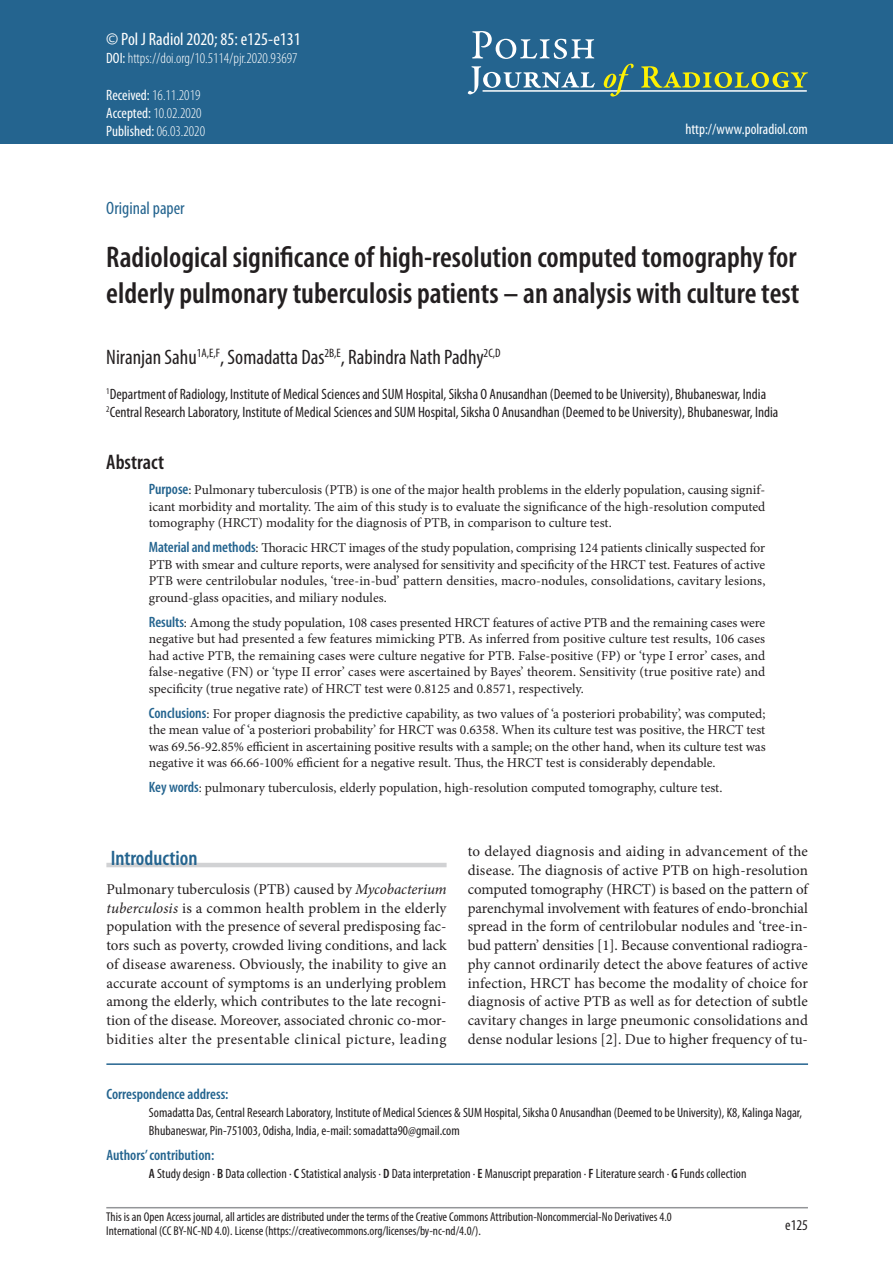
<style>
.page{position:relative;width:893px;height:1263px;background:#fff}
.page>*{position:absolute;margin:0;border:0;box-sizing:border-box;transform-origin:0 0}
.t1{font:600 condensed 30px/36px "Myriad Pro";color:#231f20}
.t2{font:condensed 21px "Myriad Pro";color:#231f20}
.t3{font:600 condensed 21px "Myriad Pro";color:#24648f}
.t4{font:600 condensed 21px "Myriad Pro";color:#231f20}
.t5{font:condensed 18px "Myriad Pro";color:#fff}
.t6{font:condensed 18px "Myriad Pro";color:#24648f}
.t7{font:15px/18.8px "Minion Pro";letter-spacing:.015em;color:#231f20;text-align:justify}
.t8{font:condensed 15px/18px "Myriad Pro";color:#231f20}
.t9{font:300 condensed 15px/18px "Myriad Pro";color:#fff}
.t10{font:600 condensed 15px "Myriad Pro";color:#24648f}
.t11{font:condensed 15px "Myriad Pro";color:#fff}
.t12{font:13.5px/16.5px "Minion Pro";color:#231f20;text-align:justify}
.t13{font:condensed 13.5px/18px "Myriad Pro";color:#231f20}
.t14{font:condensed 12.75px/14.2px "Myriad Pro";color:#231f20}
.s1{font-weight:400}
.s2{font-family:"Myriad Pro";font-weight:600;font-stretch:condensed;font-size:15px;color:#24648f}
.s3{font-style:italic}
.s4{font-weight:600}
</style>
<div class="page">
<hr style="left:106px;top:1207px;width:702px;height:1px;background:#939598">
<div style="left:0;top:0;width:893px;height:144px;background:#24648f"></div>
<svg style="left:472px;top:31px;width:122px;height:28px"></svg>
<svg style="left:468px;top:66px;width:127px;height:28px"></svg>
<hr style="left:483px;top:90px;width:324px;height:2px;background:#fff">
<svg style="left:604px;top:64px;width:30px;height:33px"></svg>
<svg style="left:641px;top:66px;width:167px;height:22px"></svg>
<hr style="left:106px;top:1063px;width:702px;height:2px;background:#24648f">
<hr style="left:106px;top:863px;width:341px;height:4px;background:#d1d2d4">
<h3 class="t5" style="left:106px;top:28px;width:196px">© Pol J Radiol 2020; 85: e125-e131</h3>
<p class="t9" style="left:106px;top:48px;width:193px"><span class="s1">DOI:</span> https://doi.org/10.5114/pjr.2020.93697</p>
<p class="t9" style="left:106px;top:86px;width:100px"><span class="s1">Received:</span> 16.11.2019<br><span class="s1">Accepted:</span> 10.02.2020<br><span class="s1">Published:</span> 06.03.2020</p>
<p class="t11" style="left:685px;top:120px;width:124px">http://www.polradiol.com</p>
<h3 class="t6" style="left:106px;top:197px;width:80px">Original paper</h3>
<h1 class="t1" style="left:106px;top:238px;width:694px">Radiological significance of high-resolution computed tomography for elderly pulmonary tuberculosis patients – an analysis with culture test</h1>
<h2 class="t2" style="left:106px;top:344px;width:396px">Niranjan Sahu<sup>1A,E,F</sup>, Somadatta Das<sup>2B,E</sup>, Rabindra Nath Padhy<sup>2C,D</sup></h2>
<p class="t8" style="left:106px;top:384px;width:673px"><sup>1</sup>Department of Radiology, Institute of Medical Sciences and SUM Hospital, Siksha O Anusandhan (Deemed to be University), Bhubaneswar, India<br><sup>2</sup>Central Research Laboratory, Institute of Medical Sciences and SUM Hospital, Siksha O Anusandhan (Deemed to be University), Bhubaneswar, India</p>
<h2 class="t4" style="left:106px;top:449px;width:59px">Abstract</h2>
<p class="t12" style="left:149px;top:482px;width:618px"><span class="s2">Purpose</span>: Pulmonary tuberculosis (PTB) is one of the major health problems in the elderly population, causing signif&shy;icant morbidity and mortality. The aim of this study is to evaluate the significance of the high-resolution computed tomography (HRCT) modality for the diagnosis of PTB, in comparison to culture test.</p>
<p class="t12" style="left:149px;top:540px;width:618px"><span class="s2">Material and methods</span>: Thoracic HRCT images of the study population, comprising 124 patients clinically suspected for PTB with smear and culture reports, were analysed for sensitivity and specificity of the HRCT test. Features of active PTB were centrilobular nodules, ‘tree-in-bud’ pattern densities, macro-nodules, consolidations, cavitary lesions, ground-glass opacities, and miliary nodules.</p>
<p class="t12" style="left:149px;top:614px;width:618px"><span class="s2">Results</span>: Among the study population, 108 cases presented HRCT features of active PTB and the remaining cases were negative but had presented a few features mimicking PTB. As inferred from positive culture test results, 106 cases had active PTB, the remaining cases were culture negative for PTB. False-positive (FP) or ‘type I error’ cases, and false-negative (FN) or ‘type II error’ cases were ascertained by Bayes’ theorem. Sensitivity (true positive rate) and specificity (true negative rate) of HRCT test were 0.8125 and 0.8571, respectively.</p>
<p class="t12" style="left:149px;top:705px;width:618px"><span class="s2">Conclusions</span>: For proper diagnosis the predictive capability, as two values of ‘a posteriori probability’, was computed; the mean value of ‘a posteriori probability’ for HRCT was 0.6358. When its culture test was positive, the HRCT test was 69.56-92.85% efficient in ascertaining positive results with a sample; on the other hand, when its culture test was negative it was 66.66-100% efficient for a negative result. Thus, the HRCT test is considerably dependable.</p>
<p class="t12" style="left:149px;top:780px;width:575px"><span class="s2">Key words</span>: pulmonary tuberculosis, elderly population, high-resolution computed tomography, culture test.</p>
<h2 class="t3" style="left:111px;top:845px;width:88px">Introduction</h2>
<p class="t7" style="left:106px;top:880px;width:342px">Pulmonary tuberculosis (PTB) caused by <span class="s3">Mycobacterium tuberculosis</span> is a common health problem in the elderly population with the presence of several predisposing fac&shy;tors such as poverty, crowded living conditions, and lack of disease awareness. Obviously, the inability to give an accurate account of symptoms is an underlying problem among the elderly, which contributes to the late recogni&shy;tion of the disease. Moreover, associated chronic co-mor&shy;bidities alter the presentable clinical picture, leading</p>
<p class="t7" style="left:468px;top:842px;width:342px">to delayed diagnosis and aiding in advancement of the disease. The diagnosis of active PTB on high-resolution computed tomography (HRCT) is based on the pattern of parenchymal involvement with features of endo-bronchial spread in the form of centrilobular nodules and ‘tree-in&shy;bud pattern’ densities [1]. Because conventional radiogra&shy;phy cannot ordinarily detect the above features of active infection, HRCT has become the modality of choice for diagnosis of active PTB as well as for detection of subtle cavitary changes in large pneumonic consolidations and dense nodular lesions [2]. Due to higher frequency of tu-</p>
<p class="t10" style="left:106px;top:1085px;width:124px">Correspondence address:</p>
<p class="t13" style="left:149px;top:1103px;width:655px">Somadatta Das, Central Research Laboratory, Institute of Medical Sciences &amp; SUM Hospital, Siksha O Anusandhan (Deemed to be University), K8, Kalinga Nagar,<br>Bhubaneswar, Pin-751003, Odisha, India, e-mail: somadatta90@gmail.com</p>
<p class="t10" style="left:106px;top:1146px;width:109px">Authors’ contribution:</p>
<p class="t13" style="left:149px;top:1164px;width:599px"><span class="s4">A</span> Study design ∙ <span class="s4">B</span> Data collection ∙ <span class="s4">C</span> Statistical analysis ∙ <span class="s4">D</span> Data interpretation ∙ <span class="s4">E</span> Manuscript preparation ∙ <span class="s4">F</span> Literature search ∙ <span class="s4">G</span> Funds collection</p>
<p class="t14" style="left:106px;top:1209px;width:567px">This is an Open Access journal, all articles are distributed under the terms of the Creative Commons Attribution-Noncommercial-No Derivatives 4.0<br>International (CC BY-NC-ND 4.0). License (https://creativecommons.org/licenses/by-nc-nd/4.0/).</p>
<p class="t8" style="left:785px;top:1216px;width:24px">e125</p>
</div>
